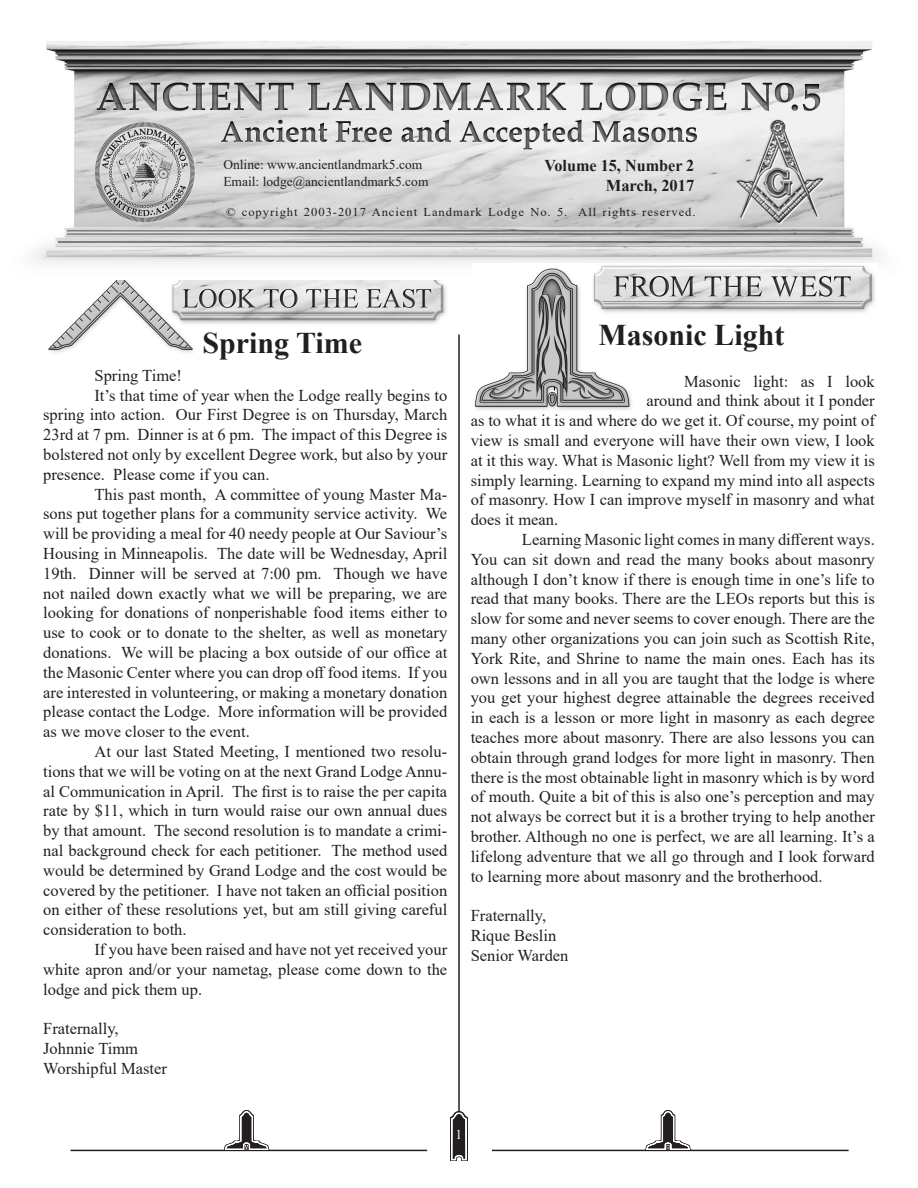
<style>
.page{position:relative;width:918px;height:1188px;background:#fff}
.page>*{position:absolute;margin:0;border:0;box-sizing:border-box;transform-origin:0 0}
.t1{font:700 30px "Times New Roman";color:#231f20}
.t2{font:16.5px/19.8px "Times New Roman";color:#231f20;text-align:justify}
.t3{font:700 16.5px "Times New Roman";color:#231f20}
.t4{font:13.5px "Times New Roman";color:#231f20}
.t5{font:13.5px "Times New Roman";color:#fff}
.t6{font:12px "Times New Roman";letter-spacing:.075em;color:#231f20;scale:1.05 1}
</style>
<div class="page">
<img style="left:48px;top:280px;width:398px;height:73px">
<hr style="left:458px;top:334px;width:2px;height:785px;background:#231f20">
<img style="left:32px;top:41px;width:849px;height:223px">
<svg style="left:450px;top:1111px;width:18px;height:50px"></svg>
<hr style="left:70px;top:1150px;width:357px;height:1px;background:#231f20">
<svg style="left:224px;top:1110px;width:45px;height:40px"></svg>
<hr style="left:492px;top:1150px;width:357px;height:1px;background:#231f20">
<svg style="left:645px;top:1110px;width:46px;height:40px"></svg>
<img style="left:474px;top:265px;width:401px;height:145px">
<p class="t4" style="left:223px;top:155px;width:200px">Online: www.ancientlandmark5.com</p>
<p class="t4" style="left:223px;top:171px;width:207px">Email: lodge@ancientlandmark5.com</p>
<p class="t3" style="left:544px;top:154px;width:152px">Volume 15, Number 2</p>
<p class="t3" style="left:606px;top:174px;width:90px">March, 2017</p>
<p class="t6" style="left:226px;top:204px;width:449px">© copyright 2003-2017 Ancient Landmark Lodge No. 5. All rights reserved.</p>
<p class="t1" style="left:202px;top:321px;width:161px">Spring Time</p>
<p class="t1" style="left:598px;top:313px;width:187px">Masonic Light</p>
<p class="t2" style="left:684px;top:371px;width:192px">Masonic light: as I look</p>
<p class="t2" style="left:646px;top:390px;width:230px">around and think about it I ponder</p>
<p class="t2" style="left:471px;top:410px;width:406px">as to what it is and where do we get it. Of course, my point of</p>
<p class="t2" style="left:471px;top:430px;width:406px">view is small and everyone will have their own view, I look</p>
<p class="t2" style="left:471px;top:450px;width:406px">at it this way. What is Masonic light? Well from my view it is</p>
<p class="t2" style="left:471px;top:470px;width:406px">simply learning. Learning to expand my mind into all aspects</p>
<p class="t2" style="left:471px;top:489px;width:406px">of masonry. How I can improve myself in masonry and what</p>
<p class="t2" style="left:471px;top:509px;width:89px">does it mean.</p>
<p class="t2" style="left:471px;top:529px;width:406px;text-indent:51px">Learning Masonic light comes in many different ways.<br>You can sit down and read the many books about masonry although I don’t know if there is enough time in one’s life to read that many books. There are the LEOs reports but this is slow for some and never seems to cover enough. There are the many other organizations you can join such as Scottish Rite, York Rite, and Shrine to name the main ones. Each has its own lessons and in all you are taught that the lodge is where you get your highest degree attainable the degrees received in each is a lesson or more light in masonry as each degree teaches more about masonry. There are also lessons you can obtain through grand lodges for more light in masonry. Then there is the most obtainable light in masonry which is by word of mouth. Quite a bit of this is also one’s perception and may not always be correct but it is a brother trying to help another brother. Although no one is perfect, we are all learning. It’s a lifelong adventure that we all go through and I look forward to learning more about masonry and the brotherhood.</p>
<p class="t2" style="left:471px;top:905px;width:77px">Fraternally,</p>
<p class="t2" style="left:471px;top:925px;width:87px">Rique Beslin</p>
<p class="t2" style="left:471px;top:945px;width:99px">Senior Warden</p>
<p class="t2" style="left:94px;top:365px;width:89px">Spring Time!</p>
<p class="t2" style="left:43px;top:385px;width:406px;text-indent:51px">It’s that time of year when the Lodge really begins to spring into action. Our First Degree is on Thursday, March 23rd at 7 pm. Dinner is at 6 pm. The impact of this Degree is bolstered not only by excellent Degree work, but also by your presence. Please come if you can.</p>
<p class="t2" style="left:43px;top:484px;width:406px;text-indent:51px">This past month, A committee of young Master Ma&shy;sons put together plans for a community service activity. We will be providing a meal for 40 needy people at Our Saviour’s Housing in Minneapolis. The date will be Wednesday, April 19th. Dinner will be served at 7:00 pm. Though we have not nailed down exactly what we will be preparing, we are looking for donations of nonperishable food items either to use to cook or to donate to the shelter, as well as monetary donations. We will be placing a box outside of our office at the Masonic Center where you can drop off food items. If you are interested in volunteering, or making a monetary donation please contact the Lodge. More information will be provided as we move closer to the event.</p>
<p class="t2" style="left:43px;top:741px;width:406px;text-indent:51px">At our last Stated Meeting, I mentioned two resolu&shy;tions that we will be voting on at the next Grand Lodge Annu&shy;al Communication in April. The first is to raise the per capita rate by $11, which in turn would raise our own annual dues by that amount. The second resolution is to mandate a crimi&shy;nal background check for each petitioner. The method used would be determined by Grand Lodge and the cost would be covered by the petitioner. I have not taken an official position on either of these resolutions yet, but am still giving careful consideration to both.</p>
<p class="t2" style="left:43px;top:939px;width:406px;text-indent:51px">If you have been raised and have not yet received your white apron and/or your nametag, please come down to the lodge and pick them up.</p>
<p class="t2" style="left:43px;top:1018px;width:77px">Fraternally,</p>
<p class="t2" style="left:43px;top:1038px;width:96px">Johnnie Timm</p>
<p class="t2" style="left:43px;top:1058px;width:125px">Worshipful Master</p>
<p class="t5" style="left:456px;top:1125px;width:8px">1</p>
</div>
